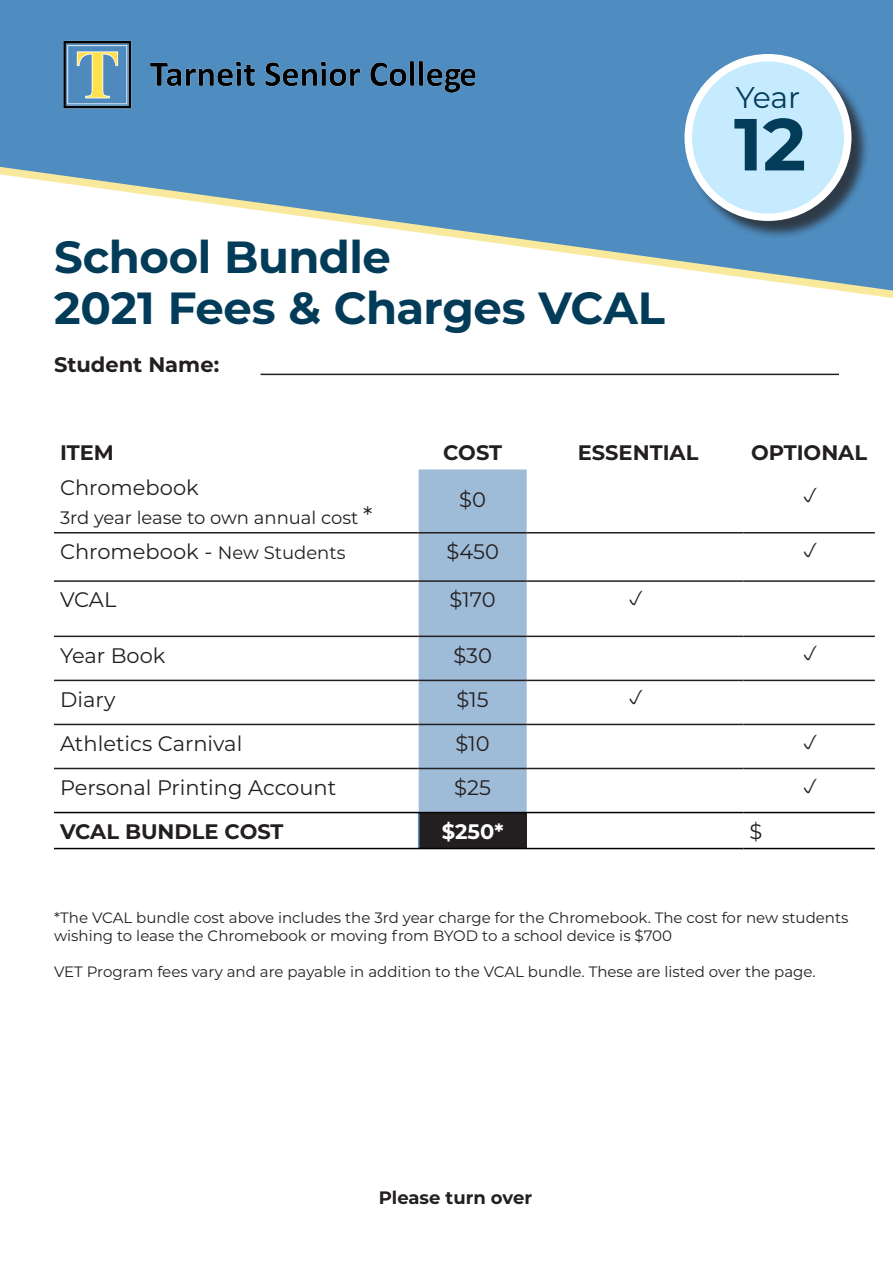
<style>
.page{position:relative;width:893px;height:1263px;background:#fff}
.page>*{position:absolute;margin:0;border:0;box-sizing:border-box;transform-origin:0 0}
.t1{font:700 73.5px "Montserrat";color:#023c59}
.H_2_Bold{font:700 45px "Montserrat";letter-spacing:-.01em;color:#023c59}
.t2{font:30px "Montserrat";color:#023c59}
.t3{font:21px "Montserrat";color:#231f20}
.t4{font:700 21px "Montserrat";color:#231f20}
.t5{font:700 21px "Montserrat";color:#fff}
.t6{font:18px "Montserrat";color:#231f20}
.t7{font:700 18px "Montserrat";color:#231f20}
.t8{font:15px/18px "Montserrat";color:#231f20}
.s1{font-size:24px}
.s2{font-size:18px}
</style>
<div class="page">
<svg style="left:0;top:0;width:893px;height:298px"></svg>
<img style="left:54px;top:37px;width:427px;height:71px">
<div style="left:687px;top:56px;width:183px;height:183px;background:#231f20;opacity:.75"></div>
<div style="left:688px;top:58px;width:160px;height:159px;background:#c6ebfe;border-radius:50%"></div>
<div style="left:684px;top:54px;width:167px;height:167px;border:8px solid #fff;border-radius:50%"></div>
<hr style="left:261px;top:374px;width:578px;height:1px;background:#231f20">
<div style="left:419px;top:469px;width:108px;height:343px;background:#9ebbd8"></div>
<div style="left:419px;top:812px;width:108px;height:36px;background:#231f20"></div>
<hr style="left:527px;top:532px;width:216px;height:1px;background:#231f20">
<hr style="left:527px;top:580px;width:216px;height:2px;background:#231f20">
<hr style="left:527px;top:636px;width:216px;height:1px;background:#231f20">
<hr style="left:527px;top:680px;width:216px;height:1px;background:#231f20">
<hr style="left:527px;top:724px;width:216px;height:1px;background:#231f20">
<hr style="left:527px;top:768px;width:216px;height:1px;background:#231f20">
<hr style="left:54px;top:532px;width:365px;height:1px;background:#231f20">
<hr style="left:54px;top:580px;width:365px;height:2px;background:#231f20">
<hr style="left:419px;top:532px;width:108px;height:1px;background:#231f20">
<hr style="left:743px;top:532px;width:132px;height:1px;background:#231f20">
<hr style="left:419px;top:580px;width:108px;height:2px;background:#231f20">
<hr style="left:743px;top:580px;width:132px;height:2px;background:#231f20">
<hr style="left:54px;top:636px;width:365px;height:1px;background:#231f20">
<hr style="left:54px;top:680px;width:365px;height:1px;background:#231f20">
<hr style="left:54px;top:724px;width:365px;height:1px;background:#231f20">
<hr style="left:54px;top:768px;width:365px;height:1px;background:#231f20">
<hr style="left:419px;top:636px;width:108px;height:1px;background:#231f20">
<hr style="left:743px;top:636px;width:132px;height:1px;background:#231f20">
<hr style="left:419px;top:680px;width:108px;height:1px;background:#231f20">
<hr style="left:743px;top:680px;width:132px;height:1px;background:#231f20">
<hr style="left:419px;top:724px;width:108px;height:1px;background:#231f20">
<hr style="left:743px;top:724px;width:132px;height:1px;background:#231f20">
<hr style="left:419px;top:768px;width:108px;height:1px;background:#231f20">
<hr style="left:743px;top:768px;width:132px;height:1px;background:#231f20">
<hr style="left:418px;top:813px;width:1px;height:35px;background:#5491bf">
<hr style="left:54px;top:812px;width:365px;height:1px;background:#000">
<hr style="left:419px;top:812px;width:108px;height:1px;background:#000">
<hr style="left:527px;top:812px;width:216px;height:1px;background:#000">
<hr style="left:743px;top:812px;width:132px;height:1px;background:#000">
<hr style="left:54px;top:848px;width:365px;height:1px;background:#000">
<hr style="left:419px;top:848px;width:108px;height:1px;background:#000">
<hr style="left:527px;top:848px;width:216px;height:1px;background:#000">
<hr style="left:743px;top:848px;width:132px;height:1px;background:#000">
<p class="t2" style="left:736px;top:77px;width:66px">Year</p>
<p class="H_2_Bold" style="left:54px;top:225px;width:338px">School Bundle</p>
<p class="H_2_Bold" style="left:54px;top:276px;width:612px">2021 Fees &amp; Charges VCAL</p>
<p class="t4" style="left:54px;top:349px;width:167px">Student Name:</p>
<p class="t1" style="left:734px;top:91px;width:74px">12</p>
<p class="t4" style="left:60px;top:437px;width:56px">ITEM</p>
<p class="t4" style="left:443px;top:437px;width:60px">COST</p>
<p class="t4" style="left:578px;top:437px;width:122px">ESSENTIAL</p>
<p class="t4" style="left:751px;top:437px;width:117px">OPTIONAL</p>
<p class="t3" style="left:60px;top:473px;width:140px">Chromebook</p>
<p class="t6" style="left:60px;top:505px;width:314px">3rd year lease to own annual cost <span class="s1">*</span></p>
<p class="t3" style="left:459px;top:485px;width:28px">$0</p>
<p class="t3" style="left:60px;top:537px;width:287px">Chromebook - <span class="s2">New Students</span></p>
<p class="t3" style="left:446px;top:537px;width:54px">$450</p>
<p class="t3" style="left:60px;top:585px;width:58px">VCAL</p>
<p class="t3" style="left:450px;top:585px;width:48px">$170</p>
<p class="t3" style="left:60px;top:641px;width:107px">Year Book</p>
<p class="t3" style="left:453px;top:641px;width:40px">$30</p>
<p class="t3" style="left:60px;top:685px;width:57px">Diary</p>
<p class="t3" style="left:457px;top:685px;width:34px">$15</p>
<p class="t3" style="left:60px;top:729px;width:184px">Athletics Carnival</p>
<p class="t3" style="left:456px;top:729px;width:36px">$10</p>
<p class="t3" style="left:60px;top:773px;width:278px">Personal Printing Account</p>
<p class="t3" style="left:454px;top:773px;width:38px">$25</p>
<p class="t4" style="left:60px;top:816px;width:225px">VCAL BUNDLE COST</p>
<p class="t5" style="left:442px;top:816px;width:63px">$250*</p>
<p class="t3" style="left:749px;top:817px;width:14px">$</p>
<p class="t8" style="left:54px;top:908px;width:796px">*The VCAL bundle cost above includes the 3rd year charge for the Chromebook. The cost for new students wishing to lease the Chromebook or moving from BYOD to a school device is $700</p>
<p class="t8" style="left:54px;top:962px;width:763px">VET Program fees vary and are payable in addition to the VCAL bundle. These are listed over the page.</p>
<p class="t7" style="left:379px;top:1184px;width:155px">Please turn over</p>
</div>
